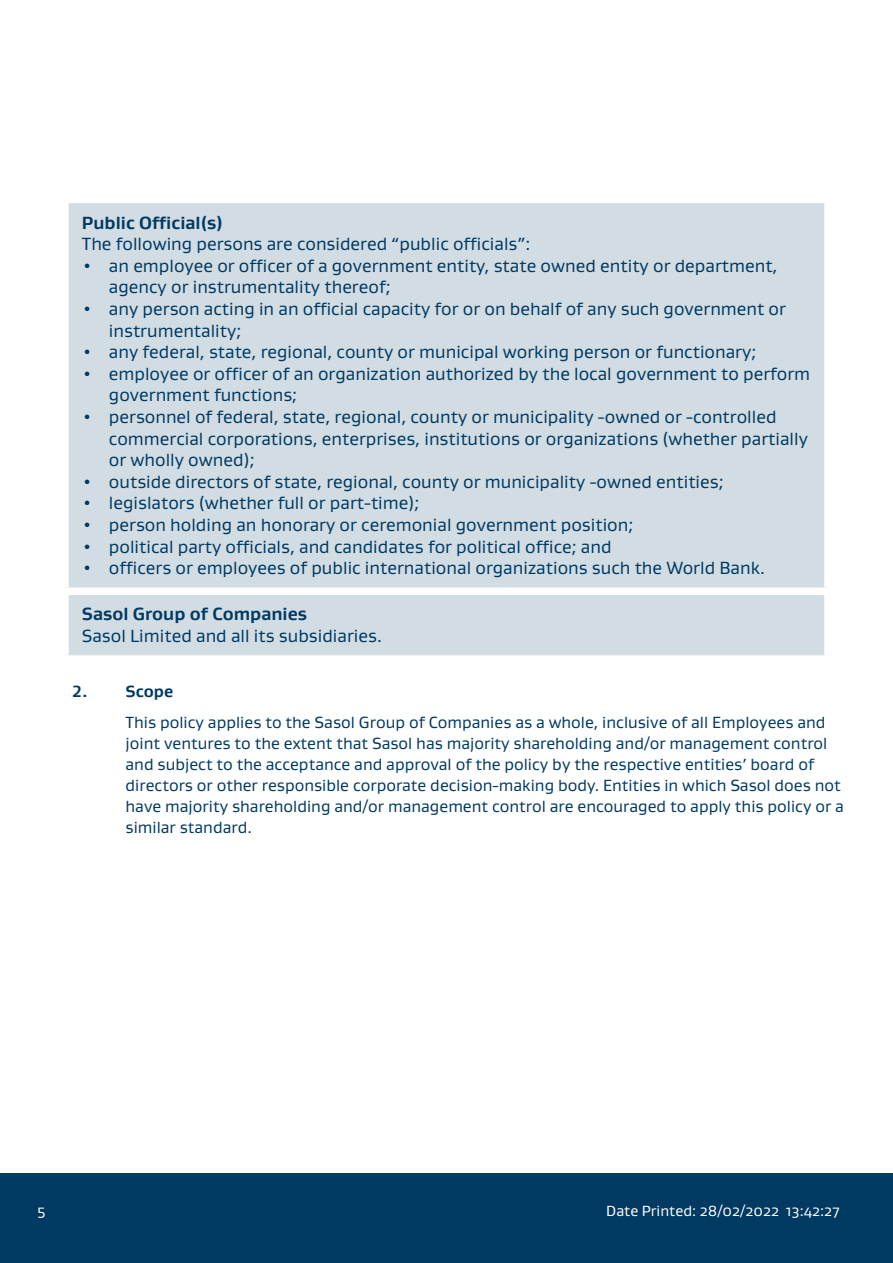
<style>
.page{position:relative;width:893px;height:1263px;background:#fff}
.page>*{position:absolute;margin:0;border:0;box-sizing:border-box;transform-origin:0 0}
.t1{font:18px/21.6px "Gustan";color:#003962}
.t2{font:700 18px "Gustan";color:#003962}
.t3{font:16.5px/21px "Gustan";color:#003962}
.t4{font:700 16.5px "Gustan";color:#003962}
.t5{font:15px "Gustan";color:#fff}
</style>
<div class="page">
<div style="left:0;top:1174px;width:893px;height:89px;background:#003962"></div>
<div style="left:69px;top:203px;width:755px;height:452px;background:#d1dce3"></div>
<div style="left:61px;top:587px;width:771px;height:8px;background:#fff"></div>
<p class="t2" style="left:82px;top:211px;width:142px">Public Official(s)</p>
<p class="t1" style="left:82px;top:233px;width:450px">The following persons are considered “public officials”:</p>
<p class="t1" style="left:109px;top:254px;width:670px;text-indent:-27px">• an employee or officer of a government entity, state owned entity or department, agency or instrumentality thereof;</p>
<p class="t1" style="left:109px;top:297px;width:678px;text-indent:-27px">• any person acting in an official capacity for or on behalf of any such government or instrumentality;</p>
<p class="t1" style="left:82px;top:341px;width:676px">• any federal, state, regional, county or municipal working person or functionary;</p>
<p class="t1" style="left:109px;top:362px;width:703px;text-indent:-27px">• employee or officer of an organization authorized by the local government to perform government functions;</p>
<p class="t1" style="left:109px;top:405px;width:700px;text-indent:-27px">• personnel of federal, state, regional, county or municipality -owned or -controlled commercial corporations, enterprises, institutions or organizations (whether partially or wholly owned);</p>
<p class="t1" style="left:82px;top:470px;width:643px">• outside directors of state, regional, county or municipality -owned entities;</p>
<p class="t1" style="left:82px;top:492px;width:339px">• legislators (whether full or part-time);</p>
<p class="t1" style="left:82px;top:513px;width:553px">• person holding an honorary or ceremonial government position;</p>
<p class="t1" style="left:82px;top:535px;width:531px">• political party officials, and candidates for political office; and</p>
<p class="t1" style="left:82px;top:557px;width:684px">• officers or employees of public international organizations such the World Bank.</p>
<p class="t2" style="left:82px;top:602px;width:227px">Sasol Group of Companies</p>
<p class="t1" style="left:82px;top:625px;width:301px">Sasol Limited and all its subsidiaries.</p>
<p class="t4" style="left:72px;top:680px;width:103px">2. Scope</p>
<p class="t3" style="left:126px;top:711px;width:720px">This policy applies to the Sasol Group of Companies as a whole, inclusive of all Employees and joint ventures to the extent that Sasol has majority shareholding and/or management control and subject to the acceptance and approval of the policy by the respective entities’ board of directors or other responsible corporate decision-making body. Entities in which Sasol does not have majority shareholding and/or management control are encouraged to apply this policy or a similar standard.</p>
<p class="t5" style="left:37px;top:1201px;width:10px">5</p>
<p class="t5" style="left:606px;top:1201px;width:235px">Date Printed: 28/02/2022 13:42:27</p>
</div>
